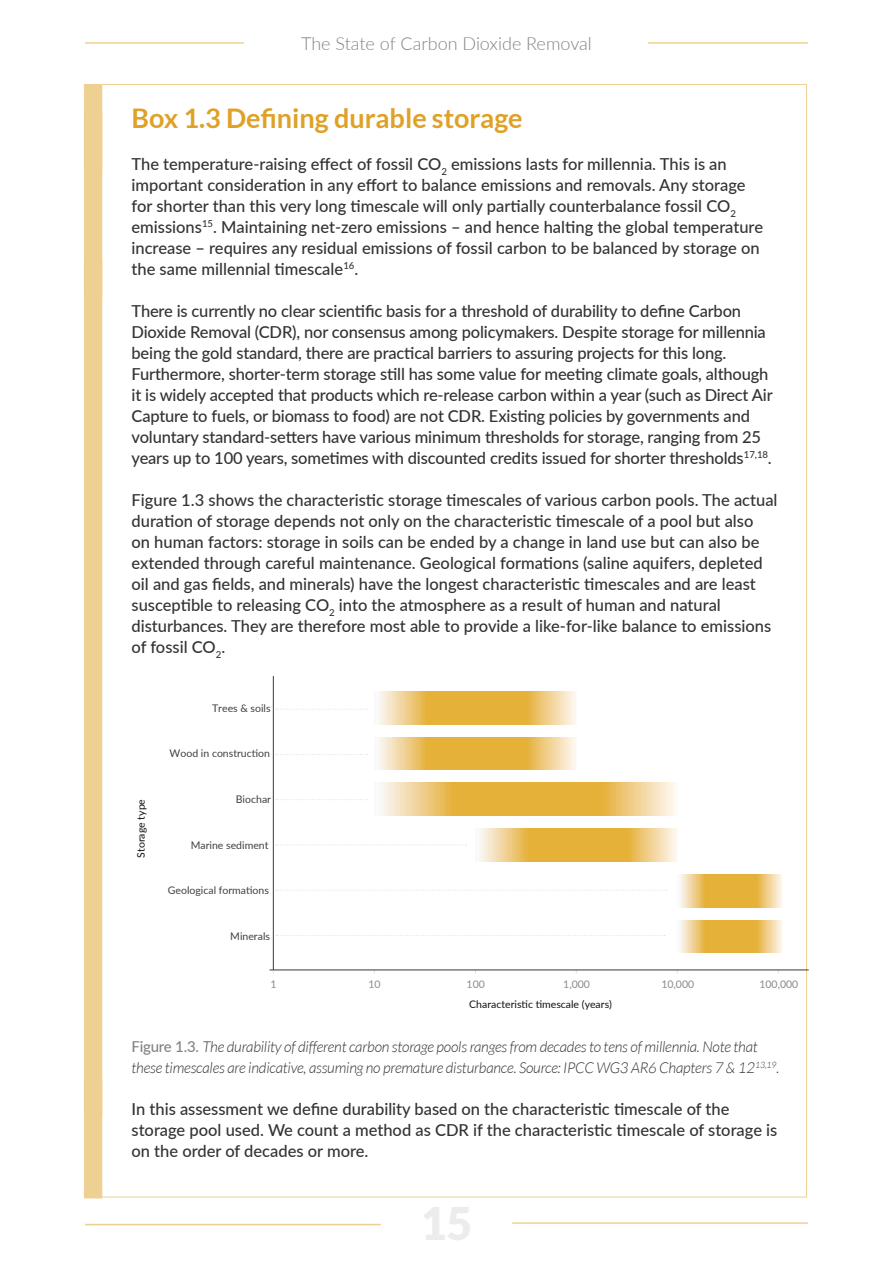
<style>
.page{position:relative;width:893px;height:1263px;background:#fff}
.page>*{position:absolute;margin:0;border:0;box-sizing:border-box;transform-origin:0 0}
.text_box_title{font:700 27px "Lato";color:#dfa126}
.t1{font:300 18px "Lato";color:#828383}
.text_box_body{font:500 16.5px/21px "Lato";color:#333}
.text_box_body-2{font:italic 300 15px/21px "Lato";letter-spacing:-.015em;color:#333}
.t2{font:10.5px "Lato";color:#3e4042}
.t3{font:10.5px "Lato";color:#13110c}
.t4{font:10.5px "Lato";color:#8e8a89}
.s1{font-weight:500;font-style:normal;color:#828383}
</style>
<div class="page">
<hr style="left:85px;top:1224px;width:296px;height:1px;background:#efd093">
<hr style="left:512px;top:1222px;width:296px;height:2px;background:#efd093">
<hr style="left:85px;top:42px;width:723px;height:2px;background:#efd093">
<div style="left:245px;top:33px;width:403px;height:21px;background:#fff"></div>
<div style="left:84px;top:84px;width:18px;height:211px;background:#efd093"></div>
<div style="left:84px;top:261px;width:18px;height:853px;background:#efd093"></div>
<div style="left:84px;top:1080px;width:18px;height:118px;background:#efd093"></div>
<svg style="left:680px;top:920px;width:102px;height:33px;background:#ebc267"></svg>
<svg style="left:680px;top:874px;width:102px;height:33px;background:#ebc267"></svg>
<svg style="left:480px;top:828px;width:197px;height:33px;background:#ebc268"></svg>
<svg style="left:381px;top:783px;width:294px;height:33px;background:#eac267"></svg>
<svg style="left:379px;top:737px;width:197px;height:33px;background:#ebc268"></svg>
<svg style="left:379px;top:691px;width:197px;height:33px;background:#ebc268"></svg>
<hr style="left:269px;top:970px;width:540px;height:1px;background:#3b3836">
<svg style="left:276px;top:709px;width:91px;height:1px"></svg>
<svg style="left:276px;top:754px;width:91px;height:1px"></svg>
<svg style="left:276px;top:799px;width:91px;height:1px"></svg>
<svg style="left:276px;top:844px;width:190px;height:1px"></svg>
<svg style="left:276px;top:890px;width:391px;height:1px"></svg>
<svg style="left:276px;top:935px;width:389px;height:1px"></svg>
<hr style="left:273px;top:676px;width:1px;height:294px;background:#3b3836">
<p class="t1" style="left:301px;top:31px;width:292px">The State of Carbon Dioxide Removal</p>
<p class="text_box_title" style="left:132px;top:103px;width:393px">Box 1.3 Defining durable storage</p>
<p class="text_box_body" style="left:132px;top:153px;width:633px">The temperature-raising effect of fossil CO<sub>2</sub> emissions lasts for millennia. This is an important consideration in any effort to balance emissions and removals. Any storage for shorter than this very long timescale will only partially counterbalance fossil CO<sub>2 </sub>emissions<sup>15</sup>. Maintaining net-zero emissions – and hence halting the global temperature increase – requires any residual emissions of fossil carbon to be balanced by storage on the same millennial timescale<sup>16</sup>.</p>
<p class="text_box_body" style="left:132px;top:300px;width:643px">There is currently no clear scientific basis for a threshold of durability to define Carbon Dioxide Removal (CDR), nor consensus among policymakers. Despite storage for millennia being the gold standard, there are practical barriers to assuring projects for this long.<br>Furthermore, shorter-term storage still has some value for meeting climate goals, although it is widely accepted that products which re-release carbon within a year (such as Direct Air Capture to fuels, or biomass to food) are not CDR. Existing policies by governments and voluntary standard-setters have various minimum thresholds for storage, ranging from 25 years up to 100 years, sometimes with discounted credits issued for shorter thresholds<sup>17,18</sup>.</p>
<p class="text_box_body" style="left:132px;top:489px;width:647px">Figure 1.3 shows the characteristic storage timescales of various carbon pools. The actual duration of storage depends not only on the characteristic timescale of a pool but also<br>on human factors: storage in soils can be ended by a change in land use but can also be extended through careful maintenance. Geological formations (saline aquifers, depleted oil and gas fields, and minerals) have the longest characteristic timescales and are least susceptible to releasing CO<sub>2</sub> into the atmosphere as a result of human and natural disturbances. They are therefore most able to provide a like-for-like balance to emissions of fossil CO<sub>2</sub>.</p>
<p class="t2" style="left:212px;top:700px;width:60px">Trees &amp; soils</p>
<p class="t3" style="left:134px;top:858px;width:60px;rotate:-90deg">Storage type</p>
<p class="t2" style="left:170px;top:746px;width:102px">Wood in construction</p>
<p class="t2" style="left:236px;top:792px;width:37px">Biochar</p>
<p class="t2" style="left:191px;top:837px;width:79px">Marine sediment</p>
<p class="t2" style="left:168px;top:883px;width:103px">Geological formations</p>
<p class="t2" style="left:230px;top:928px;width:41px">Minerals</p>
<p class="t4" style="left:270px;top:977px;width:8px">1</p>
<p class="t4" style="left:369px;top:977px;width:14px">10</p>
<p class="t4" style="left:467px;top:977px;width:20px">100</p>
<p class="t4" style="left:563px;top:977px;width:28px">1,000</p>
<p class="t4" style="left:661px;top:977px;width:34px">10,000</p>
<p class="t4" style="left:759px;top:977px;width:40px">100,000</p>
<p class="t3" style="left:469px;top:997px;width:144px">Characteristic timescale (years)</p>
<p class="text_box_body-2" style="left:132px;top:1037px;width:649px"><span class="s1">Figure 1.3.</span> The durability of different carbon storage pools ranges from decades to tens of millennia. Note that these timescales are indicative, assuming no premature disturbance. Source: IPCC WG3 AR6 Chapters 7 &amp; 12<sup>13,19</sup>.</p>
<p class="text_box_body" style="left:132px;top:1098px;width:647px">In this assessment we define durability based on the characteristic timescale of the storage pool used. We count a method as CDR if the characteristic timescale of storage is on the order of decades or more.</p>
</div>
